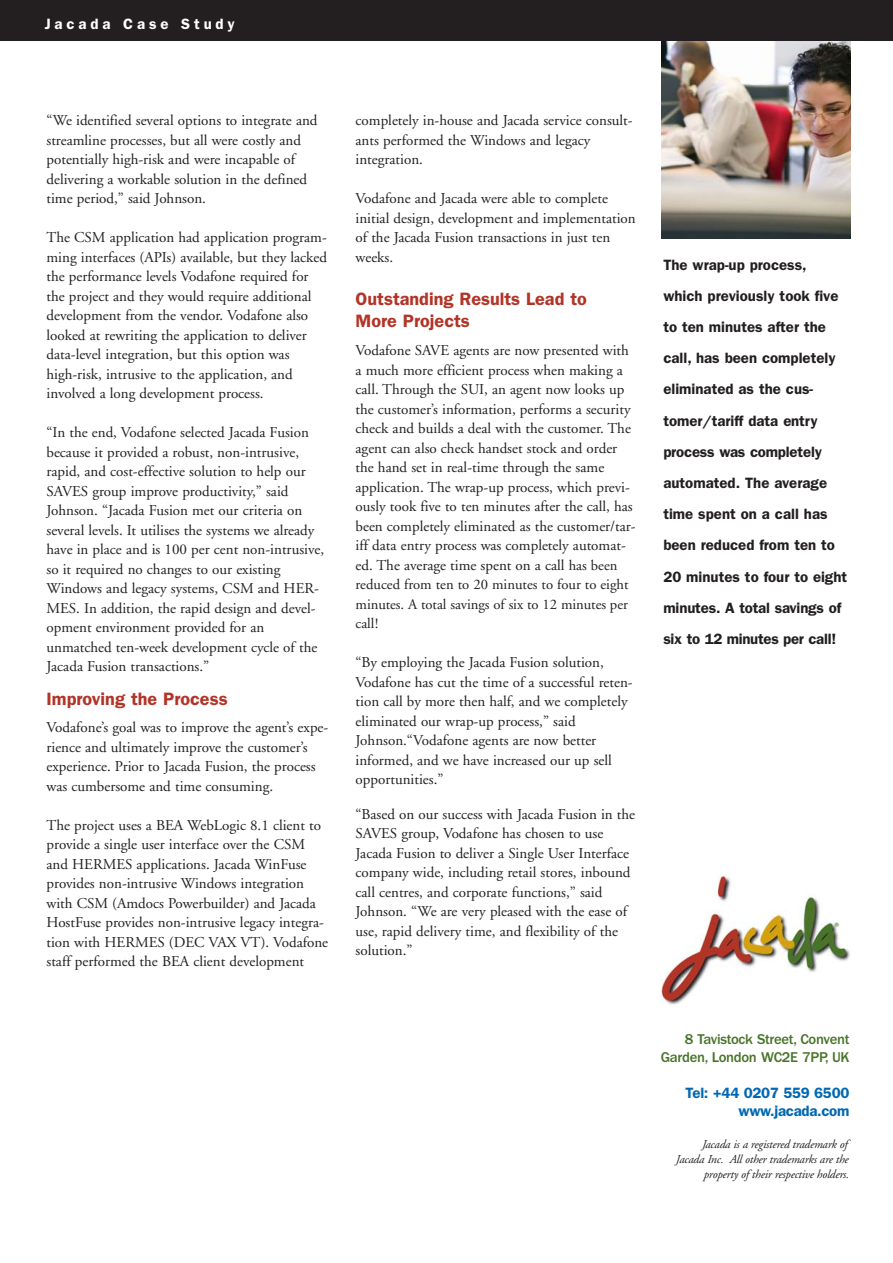
<style>
.page{position:relative;width:893px;height:1263px;background:#fff}
.page>*{position:absolute;margin:0;border:0;box-sizing:border-box;transform-origin:0 0}
.t1{font:600 18px/21.6px "Franklin Gothic";color:#b23427}
.t2{font:15px/19.5px "Adobe Garamond";color:#231f20}
.t3{font:600 15px/31.2px "Franklin Gothic";color:#231f20}
.t4{font:600 15px/18px "Franklin Gothic";letter-spacing:-.02em;color:#0068b3;text-align:right}
.t5{font:600 15px "Franklin Gothic";letter-spacing:.26em;color:#fff}
.t6{font:14.7px/19.5px "Adobe Garamond";letter-spacing:-.005em;color:#231f20;text-align:justify}
.t7{font:500 14.7px/18px "Franklin Gothic";letter-spacing:-.02em;color:#48742a;text-align:right}
.t8{font:italic 12px/15px "Adobe Garamond";letter-spacing:-.015em;color:#231f20;text-align:right}
.s1{font-size:14.7px}
</style>
<div class="page">
<img style="left:662px;top:40px;width:188px;height:199px">
<img style="left:660px;top:876px;width:190px;height:129px">
<div style="left:0;top:0;width:892px;height:40px;background:#231f20"></div>
<p class="t5" style="left:45px;top:19px;width:191px">Jacada Case Study</p>
<p class="t2" style="left:46px;top:112px;width:272px">“We identified several options to integrate and streamline processes, but all were costly and potentially high-risk and were incapable of delivering a workable solution in the defined time period,” said Johnson.</p>
<p class="t2" style="left:46px;top:229px;width:282px">The CSM application had application program&shy;ming interfaces (APIs) available, but they lacked the performance levels Vodafone required for the project and they would require additional development from the vendor. Vodafone also looked at rewriting the application to deliver data-level integration, but this option was high-risk, intrusive to the application, and involved a long development process.</p>
<p class="t2" style="left:46px;top:424px;width:279px">“In the end, Vodafone selected Jacada Fusion because it provided a robust, non-intrusive, rapid, and cost-effective solution to help our SAVES group improve productivity,” said Johnson. “Jacada Fusion met our criteria on several levels. It utilises the systems we already have in place and is 100 per cent non-intrusive, so it required no changes to our existing Windows and legacy systems, CSM and HER-MES. In addition, the rapid design and devel&shy;opment environment provided for an unmatched ten-week development cycle of the Jacada Fusion transactions.”</p>
<p class="t1" style="left:46px;top:690px;width:183px">Improving the Process</p>
<p class="t2" style="left:46px;top:719px;width:283px">Vodafone’s goal was to improve the agent’s expe&shy;rience and ultimately improve the customer’s experience. Prior to Jacada Fusion, the process was cumbersome and time consuming.</p>
<p class="t2" style="left:46px;top:817px;width:283px">The project uses a BEA WebLogic 8.1 client to provide a single user interface over the CSM and HERMES applications. Jacada WinFuse provides non-intrusive Windows integration with CSM (Amdocs Powerbuilder) and Jacada HostFuse provides non-intrusive legacy integra&shy;tion with HERMES (DEC VAX VT). Vodafone staff performed the BEA client development</p>
<p class="t2" style="left:355px;top:112px;width:278px">completely in-house and Jacada service consult&shy;ants performed the Windows and legacy integration.</p>
<p class="t2" style="left:355px;top:190px;width:281px">Vodafone and Jacada were able to complete initial design, development and implementation of the Jacada Fusion transactions in just ten weeks.</p>
<p class="t1" style="left:355px;top:290px;width:233px">Outstanding Results Lead to<br>More Projects</p>
<p class="t2" style="left:355px;top:342px;width:281px">Vodafone SAVE agents are now presented with a much more efficient process when making a call. Through the SUI, an agent now looks up the customer’s information, performs a security check and builds a deal with the customer. The agent can also check handset stock and order the hand set in real-time through the same application. The wrap-up process, which previ&shy;ously took five to ten minutes after the call, has been completely eliminated as the customer/tar&shy;iff data entry process was completely automat&shy;ed. The average time spent on a call <span class="s1">has been</span></p>
<p class="t6" style="left:355px;top:576px;width:274px">reduced from ten to 20 minutes to four to eight minutes. A total savings of six to 12 minutes per call!</p>
<p class="t2" style="left:355px;top:654px;width:278px">“By employing the Jacada Fusion solution, Vodafone has cut the time of a successful reten&shy;tion call by more then half, and we completely eliminated our wrap-up process,” said Johnson.“Vodafone agents are now better informed, and we have increased our up sell opportunities.”</p>
<p class="t2" style="left:355px;top:805px;width:281px">“Based on our success with Jacada Fusion in the SAVES group, Vodafone has chosen to use Jacada Fusion to deliver a Single User Interface company wide, including retail stores, inbound call centres, and corporate functions,” said Johnson. “We are very pleased with the ease of use, rapid delivery time, and flexibility of the solution.”</p>
<p class="t3" style="left:663px;top:250px;width:185px">The wrap-up process, which previously took five to ten minutes after the call, has been completely eliminated as the cus&shy;tomer/tariff data entry process was completely automated. The average time spent on a call has been reduced from ten to<br>20 minutes to four to eight minutes. A total savings of six to 12 minutes per call!</p>
<p class="t7" style="left:660px;top:1031px;width:190px">8 Tavistock Street, Convent<br>Garden, London WC2E 7PP, UK</p>
<p class="t4" style="left:685px;top:1085px;width:165px">Tel: +44 0207 559 6500 www.jacada.com</p>
<p class="t8" style="left:676px;top:1138px;width:175px">Jacada is a registered trademark of<br>Jacada Inc. All other trademarks are the property of their respective holders.</p>
</div>
